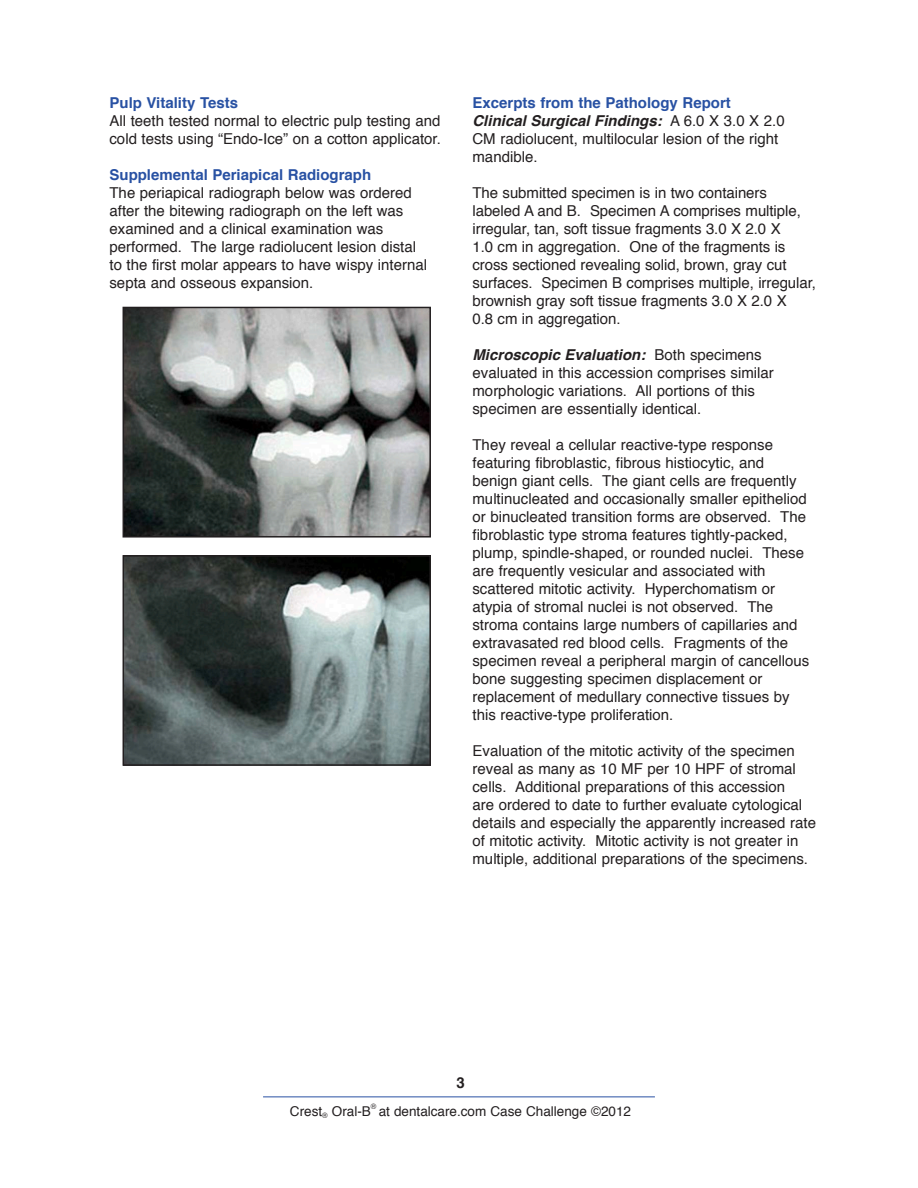
<style>
.page{position:relative;width:918px;height:1188px;background:#fff}
.page>*{position:absolute;margin:0;border:0;box-sizing:border-box;transform-origin:0 0}
.Main_Body{font:15px/18px "Helvetica";color:#231f20}
.Subhead{font:700 15px "Helvetica";color:#2851a3}
.t1{font:700 15px "Helvetica";color:#231f20}
.t2{font:13.5px "Helvetica";color:#231f20}
.t3{font:7.5px "Helvetica";color:#231f20}
.s1{font-weight:700;font-style:italic}
</style>
<div class="page">
<hr style="left:263px;top:1096px;width:392px;height:1px;background:#2851a3">
<img style="left:126px;top:310px;width:302px;height:225px">
<div style="left:123px;top:307px;width:308px;height:231px;border:2px solid #231f20"></div>
<img style="left:126px;top:558px;width:302px;height:205px">
<div style="left:123px;top:555px;width:308px;height:211px;border:2px solid #231f20"></div>
<p class="Subhead" style="left:109px;top:91px;width:130px">Pulp Vitality Tests</p>
<p class="Main_Body" style="left:109px;top:112px;width:333px">All teeth tested normal to electric pulp testing and cold tests using “Endo-Ice” on a cotton applicator.</p>
<p class="Subhead" style="left:109px;top:163px;width:263px">Supplemental Periapical Radiograph</p>
<p class="Main_Body" style="left:109px;top:184px;width:319px">The periapical radiograph below was ordered after the bitewing radiograph on the left was examined and a clinical examination was performed. The large radiolucent lesion distal to the first molar appears to have wispy internal septa and osseous expansion.</p>
<p class="Subhead" style="left:472px;top:91px;width:260px">Excerpts from the Pathology Report</p>
<p class="Main_Body" style="left:472px;top:112px;width:314px"><span class="s1">Clinical Surgical Findings:</span> A 6.0 X 3.0 X 2.0<br>CM radiolucent, multilocular lesion of the right mandible.</p>
<p class="Main_Body" style="left:472px;top:184px;width:345px">The submitted specimen is in two containers labeled A and B. Specimen A comprises multiple, irregular, tan, soft tissue fragments 3.0 X 2.0 X<br>1.0 cm in aggregation. One of the fragments is cross sectioned revealing solid, brown, gray cut surfaces. Specimen B comprises multiple, irregular, brownish gray soft tissue fragments 3.0 X 2.0 X<br>0.8 cm in aggregation.</p>
<p class="Main_Body" style="left:472px;top:346px;width:303px"><span class="s1">Microscopic Evaluation:</span> Both specimens evaluated in this accession comprises similar morphologic variations. All portions of this specimen are essentially identical.</p>
<p class="Main_Body" style="left:472px;top:436px;width:338px">They reveal a cellular reactive-type response featuring fibroblastic, fibrous histiocytic, and benign giant cells. The giant cells are frequently multinucleated and occasionally smaller epitheliod or binucleated transition forms are observed. The fibroblastic type stroma features tightly-packed, plump, spindle-shaped, or rounded nuclei. These are frequently vesicular and associated with scattered mitotic activity. Hyperchomatism or atypia of stromal nuclei is not observed. The stroma contains large numbers of capillaries and extravasated red blood cells. Fragments of the specimen reveal a peripheral margin of cancellous bone suggesting specimen displacement or replacement of medullary connective tissues by this reactive-type proliferation.</p>
<p class="Main_Body" style="left:472px;top:742px;width:345px">Evaluation of the mitotic activity of the specimen reveal as many as 10 MF per 10 HPF of stromal cells. Additional preparations of this accession<br>are ordered to date to further evaluate cytological details and especially the apparently increased rate of mitotic activity. Mitotic activity is not greater in multiple, additional preparations of the specimens.</p>
<p class="t1" style="left:456px;top:1070px;width:10px">3</p>
<p class="t3" style="left:371px;top:1100px;width:7px">®</p>
<p class="t2" style="left:290px;top:1101px;width:82px">Crest<sub>®</sub> Oral-B</p>
<p class="t2" style="left:379px;top:1101px;width:254px">at dentalcare.com Case Challenge ©2012</p>
</div>
